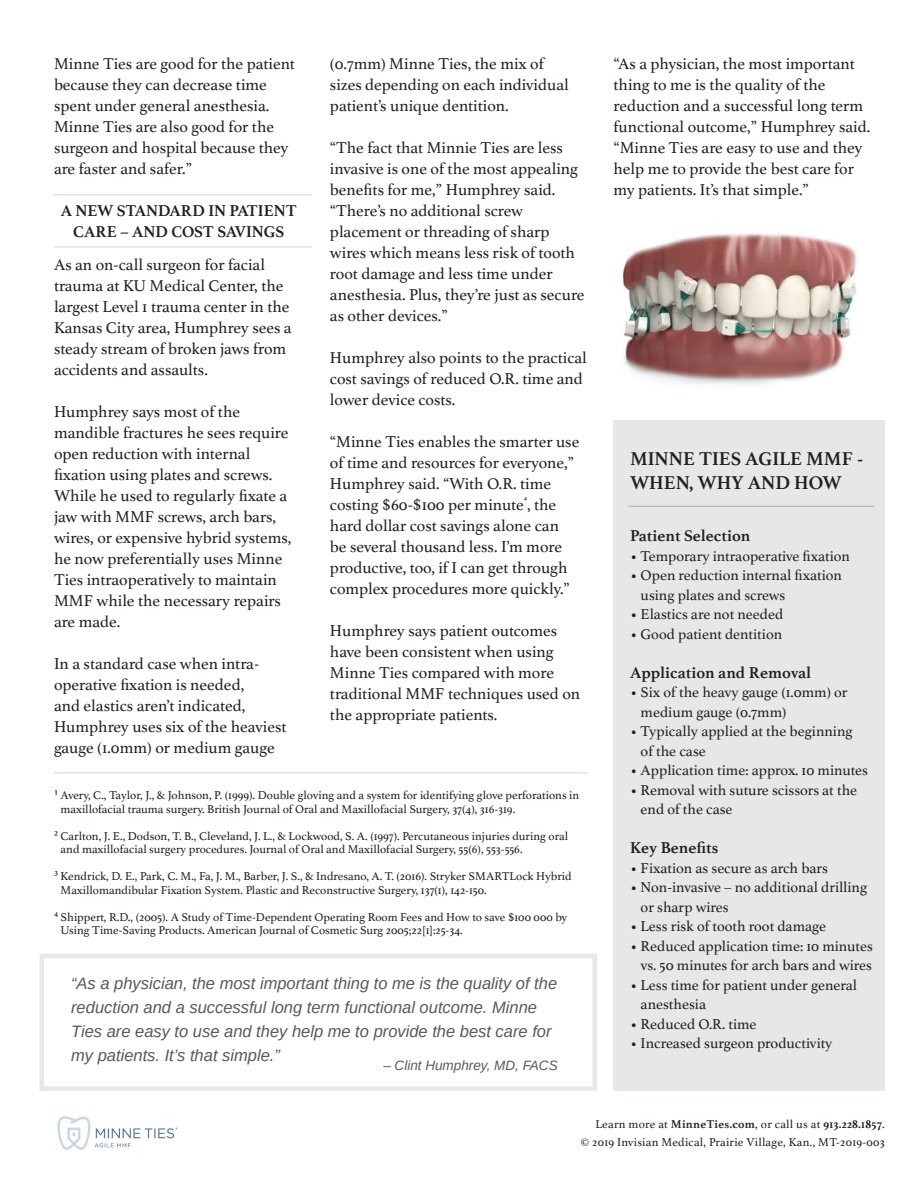
<style>
.page{position:relative;width:918px;height:1188px;background:#fff}
.page>*{position:absolute;margin:0;border:0;box-sizing:border-box;transform-origin:0 0}
.t1{font:700 19.5px/24px "Athelas";color:#231f20}
.t2{font:16.5px/21px "Athelas";color:#231f20}
.t3{font:italic 16.5px/24px "Arimo";color:#57585a}
.t4{font:700 16.5px/21px "Athelas";color:#231f20;text-align:center}
.t5{font:15px/19.5px "Athelas";color:#231f20}
.t6{font:italic 13.5px "Arimo";color:#57585a}
.t7{font:12px/13.5px "Athelas";color:#231f20}
.t8{font:12px/18px "Athelas";letter-spacing:.02em;color:#231f20;text-align:right}
.s1{font-weight:700}
</style>
<div class="page">
<div style="left:614px;top:420px;width:271px;height:671px;background:#e6e7e9"></div>
<img style="left:622px;top:233px;width:235px;height:152px">
<div style="left:40px;top:954px;width:557px;height:137px;border:4px solid #e6e7e9"></div>
<hr style="left:54px;top:247px;width:258px;height:1px;background:#ccd7e2">
<hr style="left:54px;top:195px;width:258px;height:1px;background:#ccd7e2">
<hr style="left:54px;top:772px;width:534px;height:1px;background:#ccd7e2">
<hr style="left:629px;top:506px;width:245px;height:1px;background:#a6afbd">
<img style="left:57px;top:1116px;width:121px;height:34px">
<p class="t2" style="left:54px;top:52px;width:242px">Minne Ties are good for the patient because they can decrease time spent under general anesthesia.<br>Minne Ties are also good for the surgeon and hospital because they are faster and safer.”</p>
<p class="t4" style="left:61px;top:199px;width:238px">A NEW STANDARD IN PATIENT<br>CARE – AND COST SAVINGS</p>
<p class="t2" style="left:54px;top:253px;width:239px">As an on-call surgeon for facial trauma at KU Medical Center, the largest Level 1 trauma center in the<br>Kansas City area, Humphrey sees a steady stream of broken jaws from accidents and assaults.</p>
<p class="t2" style="left:54px;top:400px;width:239px">Humphrey says most of the mandible fractures he sees require open reduction with internal fixation using plates and screws.<br>While he used to regularly fixate a jaw with MMF screws, arch bars, wires, or expensive hybrid systems, he now preferentially uses Minne<br>Ties intraoperatively to maintain<br>MMF while the necessary repairs are made.</p>
<p class="t2" style="left:54px;top:652px;width:234px">In a standard case when intra&shy;operative fixation is needed,<br>and elastics aren’t indicated,<br>Humphrey uses six of the heaviest gauge (1.0mm) or medium gauge</p>
<p class="t2" style="left:330px;top:52px;width:240px">(0.7mm) Minne Ties, the mix of sizes depending on each individual patient’s unique dentition.</p>
<p class="t2" style="left:330px;top:136px;width:256px">“The fact that Minnie Ties are less invasive is one of the most appealing benefits for me,” Humphrey said. “There’s no additional screw placement or threading of sharp wires which means less risk of tooth root damage and less time under anesthesia. Plus, they’re just as secure as other devices.”</p>
<p class="t2" style="left:330px;top:346px;width:258px">Humphrey also points to the practical cost savings of reduced O.R. time and lower device costs.</p>
<p class="t2" style="left:330px;top:430px;width:251px">“Minne Ties enables the smarter use of time and resources for everyone,” Humphrey said. “With O.R. time costing $60-$100 per minute<sup>⁴</sup>, the hard dollar cost savings alone can be several thousand less. I’m more productive, too, if I can get through complex procedures more quickly.”</p>
<p class="t2" style="left:330px;top:619px;width:252px">Humphrey says patient outcomes have been consistent when using<br>Minne Ties compared with more traditional MMF techniques used on the appropriate patients.</p>
<p class="t7" style="left:61px;top:788px;width:520px;text-indent:-7px">¹ Avery, C., Taylor, J., &amp; Johnson, P. (1999). Double gloving and a system for identifying glove perforations in maxillofacial trauma surgery. British Journal of Oral and Maxillofacial Surgery, 37(4), 316-319.</p>
<p class="t7" style="left:61px;top:829px;width:509px;text-indent:-7px">² Carlton, J. E., Dodson, T. B., Cleveland, J. L., &amp; Lockwood, S. A. (1997). Percutaneous injuries during oral and maxillofacial surgery procedures. Journal of Oral and Maxillofacial Surgery, 55(6), 553-556.</p>
<p class="t7" style="left:61px;top:869px;width:513px;text-indent:-7px">³ Kendrick, D. E., Park, C. M., Fa, J. M., Barber, J. S., &amp; Indresano, A. T. (2016). Stryker SMARTLock Hybrid<br>Maxillomandibular Fixation System. Plastic and Reconstructive Surgery, 137(1), 142-150.</p>
<p class="t7" style="left:61px;top:910px;width:508px;text-indent:-7px">⁴ Shippert, R.D., (2005). A Study of Time-Dependent Operating Room Fees and How to save $100 000 by<br>Using Time-Saving Products. American Journal of Cosmetic Surg 2005;22[1]:25-34.</p>
<p class="t3" style="left:71px;top:971px;width:488px">“As a physician, the most important thing to me is the quality of the reduction and a successful long term functional outcome. Minne Ties are easy to use and they help me to provide the best care for my patients. It’s that simple.”</p>
<p class="t6" style="left:383px;top:1057px;width:176px">– Clint Humphrey, MD, FACS</p>
<p class="t2" style="left:614px;top:52px;width:258px">“As a physician, the most important thing to me is the quality of the reduction and a successful long term functional outcome,” Humphrey said. “Minne Ties are easy to use and they help me to provide the best care for my patients. It’s that simple.”</p>
<p class="t1" style="left:630px;top:446px;width:235px">MINNE TIES AGILE MMF -<br>WHEN, WHY AND HOW</p>
<p class="t4" style="left:630px;top:525px;width:122px">Patient Selection</p>
<p class="t5" style="left:630px;top:545px;width:222px">• Temporary intraoperative fixation</p>
<p class="t5" style="left:641px;top:565px;width:203px;text-indent:-11px">• Open reduction internal fixation using plates and screws</p>
<p class="t5" style="left:630px;top:604px;width:155px">• Elastics are not needed</p>
<p class="t5" style="left:630px;top:623px;width:154px">• Good patient dentition</p>
<p class="t4" style="left:630px;top:661px;width:183px">Application and Removal</p>
<p class="t5" style="left:641px;top:682px;width:208px;text-indent:-11px">• Six of the heavy gauge (1.0mm) or medium gauge (0.7mm)</p>
<p class="t5" style="left:641px;top:721px;width:214px;text-indent:-11px">• Typically applied at the beginning of the case</p>
<p class="t5" style="left:630px;top:760px;width:240px">• Application time: approx. 10 minutes</p>
<p class="t5" style="left:641px;top:779px;width:218px;text-indent:-11px">• Removal with suture scissors at the end of the case</p>
<p class="t4" style="left:630px;top:837px;width:90px">Key Benefits</p>
<p class="t5" style="left:630px;top:857px;width:199px">• Fixation as secure as arch bars</p>
<p class="t5" style="left:641px;top:877px;width:228px;text-indent:-11px">• Non-invasive – no additional drilling or sharp wires</p>
<p class="t5" style="left:630px;top:916px;width:198px">• Less risk of tooth root damage</p>
<p class="t5" style="left:630px;top:935px;width:244px;text-align:right">• Reduced application time: 10 minutes vs. 50 minutes for arch bars and wires</p>
<p class="t5" style="left:641px;top:974px;width:218px;text-indent:-11px">• Less time for patient under general anesthesia</p>
<p class="t5" style="left:630px;top:1013px;width:128px">• Reduced O.R. time</p>
<p class="t5" style="left:630px;top:1033px;width:204px">• Increased surgeon productivity</p>
<p class="t8" style="left:581px;top:1115px;width:305px">Learn more at <span class="s1">MinneTies.com</span>, or call us at <span class="s1">913.228.1857</span>.<br>© 2019 Invisian Medical, Prairie Village, Kan., MT-2019-003</p>
</div>
